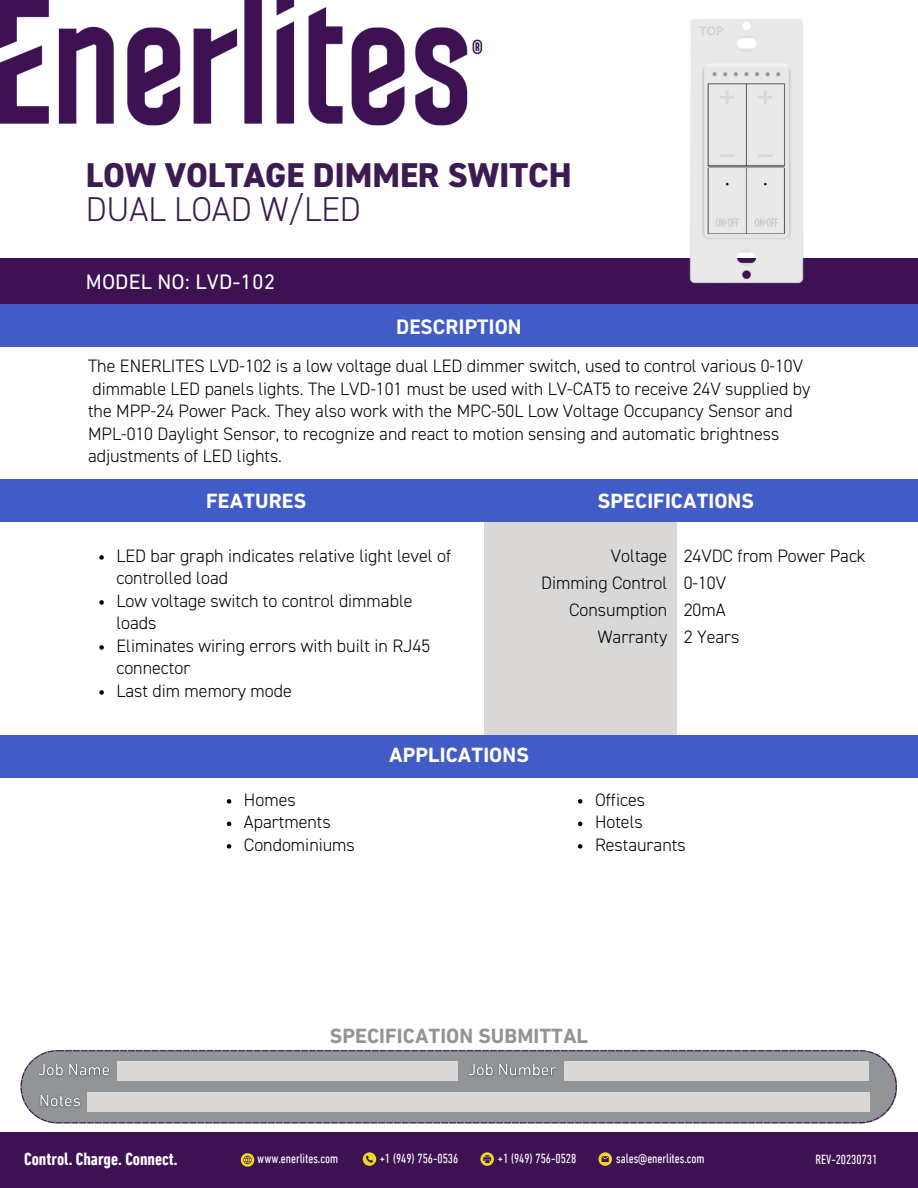
<style>
.page{position:relative;width:918px;height:1188px;background:#fff}
.page>*{position:absolute;margin:0;border:0;box-sizing:border-box;transform-origin:0 0}
.t1{font:800 34.5px "DIN2014";letter-spacing:-.005em;color:#3c1a52}
.t2{font:300 34.5px "DIN2014";letter-spacing:-.005em;color:#3c1a52}
.t3{font:21.3px "DIN Next LT Pro";letter-spacing:.005em;color:#fff}
.t4{font:700 21px "DIN Next LT Pro";letter-spacing:.005em;color:#fff}
.t5{font:700 21px "DIN Next LT Pro";letter-spacing:.005em;color:#919597}
.t6{font:700 21px "DIN2014";letter-spacing:.005em;color:#fff}
.t7{font:300 18px/22.5px "DIN2014";color:#000}
.t8{font:700 condensed 18px "DIN Next LT Pro";color:#fff}
.t9{font:condensed 13.5px "DIN Next LT Pro";letter-spacing:-.005em;color:#fff}
</style>
<div class="page">
<div style="left:0;top:258px;width:918px;height:52px;background:#3d1152"></div>
<div style="left:0;top:305px;width:918px;height:42px;background:#425cc7"></div>
<div style="left:484px;top:521px;width:193px;height:235px;background:#d9d8d6"></div>
<img style="left:0;top:0;width:483px;height:126px">
<div style="left:0;top:479px;width:918px;height:42px;background:#425cc7"></div>
<svg style="left:99px;top:555px;width:5px;height:5px"></svg>
<svg style="left:99px;top:600px;width:5px;height:5px"></svg>
<svg style="left:99px;top:645px;width:5px;height:5px"></svg>
<svg style="left:99px;top:690px;width:5px;height:5px"></svg>
<img style="left:689px;top:18px;width:115px;height:266px">
<div style="left:0;top:1133px;width:918px;height:55px;background:#3d1152"></div>
<svg style="left:21px;top:1050px;width:876px;height:73px;background:#929399"></svg>
<div style="left:117px;top:1061px;width:341px;height:20px;background:#d9d8d6"></div>
<svg style="left:598px;top:1152px;width:14px;height:14px"></svg>
<svg style="left:241px;top:1153px;width:13px;height:14px"></svg>
<svg style="left:363px;top:1152px;width:13px;height:14px"></svg>
<svg style="left:480px;top:1152px;width:14px;height:14px"></svg>
<img style="left:33px;top:1058px;width:81px;height:28px">
<div style="left:564px;top:1061px;width:305px;height:20px;background:#d9d8d6"></div>
<img style="left:463px;top:1058px;width:99px;height:28px">
<div style="left:87px;top:1093px;width:782px;height:19px;background:#d9d8d6"></div>
<img style="left:34px;top:1089px;width:51px;height:28px">
<div style="left:0;top:735px;width:918px;height:43px;background:#425cc7"></div>
<svg style="left:227px;top:799px;width:4px;height:5px"></svg>
<svg style="left:227px;top:822px;width:4px;height:4px"></svg>
<svg style="left:227px;top:844px;width:4px;height:5px"></svg>
<svg style="left:578px;top:799px;width:4px;height:5px"></svg>
<svg style="left:578px;top:822px;width:4px;height:4px"></svg>
<svg style="left:578px;top:844px;width:4px;height:5px"></svg>
<p class="t1" style="left:86px;top:161px;width:487px">LOW VOLTAGE DIMMER SWITCH</p>
<p class="t2" style="left:86px;top:194px;width:277px">DUAL LOAD W/LED</p>
<p class="t3" style="left:86px;top:273px;width:191px">MODEL NO: LVD-102</p>
<p class="t6" style="left:396px;top:318px;width:127px">DESCRIPTION</p>
<p class="t7" style="left:88px;top:356px;width:724px">The ENERLITES LVD-102 is a low voltage dual LED dimmer switch, used to control various 0-10V dimmable LED panels lights. The LVD-101 must be used with LV-CAT5 to receive 24V supplied by the MPP-24 Power Pack. They also work with the MPC-50L Low Voltage Occupancy Sensor and MPL-010 Daylight Sensor, to recognize and react to motion sensing and automatic brightness adjustments of LED lights.</p>
<p class="t4" style="left:206px;top:492px;width:102px">FEATURES</p>
<p class="t4" style="left:598px;top:492px;width:158px">SPECIFICATIONS</p>
<p class="t7" style="left:116px;top:546px;width:336px">LED bar graph indicates relative light level of controlled load</p>
<p class="t7" style="left:116px;top:591px;width:298px">Low voltage switch to control dimmable loads</p>
<p class="t7" style="left:116px;top:636px;width:315px">Eliminates wiring errors with built in RJ45 connector</p>
<p class="t7" style="left:116px;top:681px;width:177px">Last dim memory mode</p>
<p class="t7" style="left:611px;top:546px;width:58px">Voltage</p>
<p class="t7" style="left:541px;top:573px;width:128px">Dimming Control</p>
<p class="t7" style="left:569px;top:600px;width:100px">Consumption</p>
<p class="t7" style="left:598px;top:627px;width:71px">Warranty</p>
<p class="t7" style="left:684px;top:546px;width:184px">24VDC from Power Pack</p>
<p class="t7" style="left:684px;top:573px;width:44px">0-10V</p>
<p class="t7" style="left:684px;top:600px;width:43px">20mA</p>
<p class="t7" style="left:684px;top:627px;width:57px">2 Years</p>
<p class="t7" style="left:244px;top:790px;width:53px">Homes</p>
<p class="t7" style="left:244px;top:812px;width:88px">Apartments</p>
<p class="t7" style="left:244px;top:835px;width:112px">Condominiums</p>
<p class="t4" style="left:389px;top:746px;width:141px">APPLICATIONS</p>
<p class="t7" style="left:595px;top:790px;width:52px">Offices</p>
<p class="t7" style="left:595px;top:812px;width:49px">Hotels</p>
<p class="t7" style="left:595px;top:835px;width:92px">Restaurants</p>
<p class="t5" style="left:330px;top:1027px;width:260px">SPECIFICATION SUBMITTAL</p>
<p class="t8" style="left:24px;top:1151px;width:155px">Control. Charge. Connect.</p>
<p class="t9" style="left:257px;top:1153px;width:82px">www.enerlites.com</p>
<p class="t9" style="left:380px;top:1153px;width:80px">+1 (949) 756-0536</p>
<p class="t9" style="left:498px;top:1153px;width:80px">+1 (949) 756-0528</p>
<p class="t9" style="left:616px;top:1153px;width:90px">sales@enerlites.com</p>
<p class="t9" style="left:816px;top:1154px;width:63px">REV-20230731</p>
</div>
